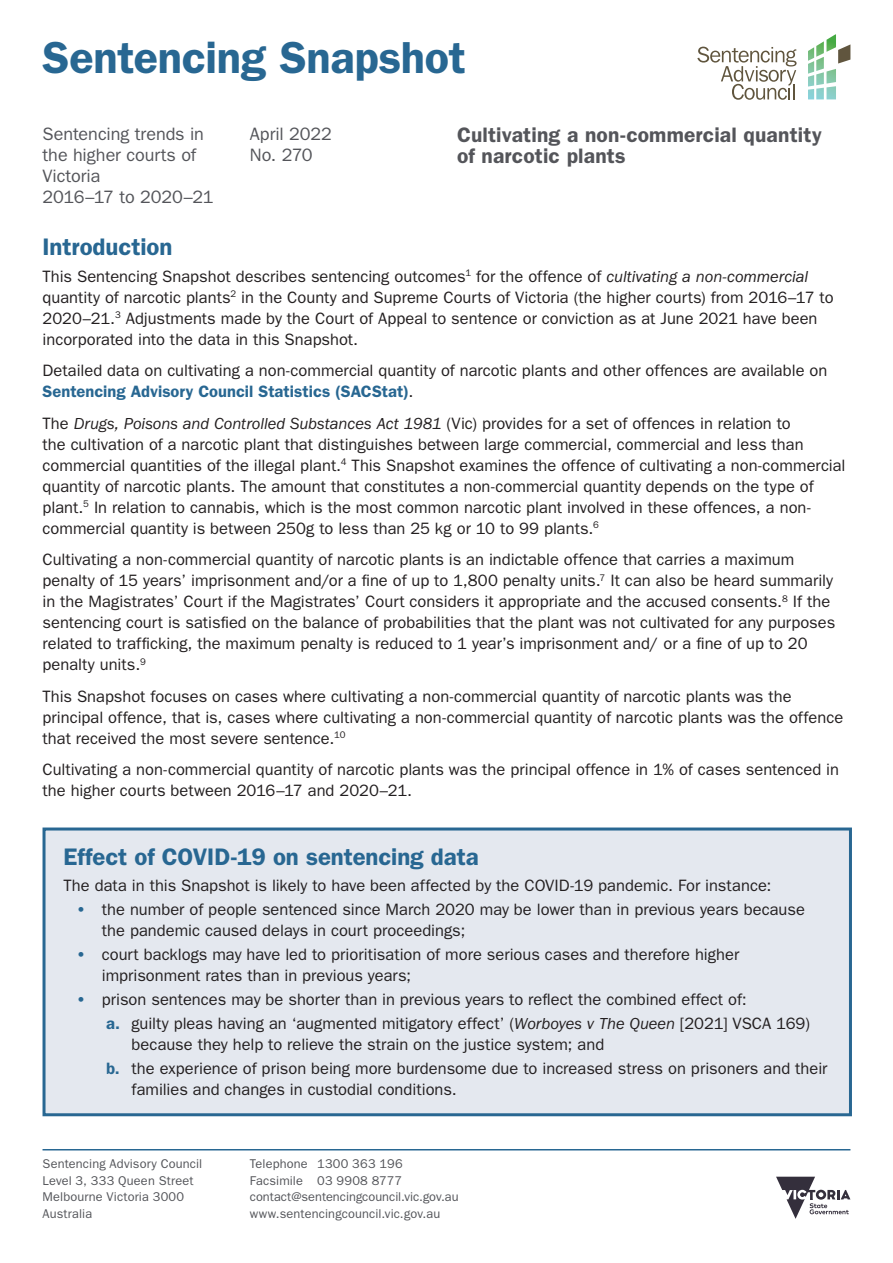
<style>
.page{position:relative;width:893px;height:1263px;background:#fff}
.page>*{position:absolute;margin:0;border:0;box-sizing:border-box;transform-origin:0 0}
.t1{font:600 45px "ITC Franklin Gothic Std";letter-spacing:-.005em;color:#286792}
.Heading_1{font:600 24px "ITC Franklin Gothic Std";color:#286792}
.t2{font:600 21px/21px "ITC Franklin Gothic Std";letter-spacing:.01em;color:#54555a}
.t3{font:18px/21px "ITC Franklin Gothic Std";letter-spacing:-.005em;color:#54555a}
.Body{font:16.5px/21px "ITC Franklin Gothic Std";color:#231f20}
.Body_Prebullet{font:16.5px "ITC Franklin Gothic Std";color:#231f20}
.t4{font:12.75px/16.5px "ITC Franklin Gothic Std";letter-spacing:.01em;color:#54555a}
.s1{font-style:italic}
.s2{font-weight:600;color:#286792}
</style>
<div class="page">
<hr style="left:43px;top:1149px;width:807px;height:1px;background:#286792">
<svg style="left:776px;top:1177px;width:74px;height:42px"></svg>
<svg style="left:808px;top:34px;width:42px;height:65px"></svg>
<svg style="left:697px;top:47px;width:100px;height:53px"></svg>
<div style="left:44px;top:829px;width:806px;height:286px;background:#e4e8ef"></div>
<div style="left:43px;top:827px;width:809px;height:289px;border:3px solid #286792"></div>
<h1 class="t1" style="left:43px;top:31px;width:425px">Sentencing Snapshot</h1>
<p class="t3" style="left:43px;top:123px;width:173px">Sentencing trends in the higher courts of<br>Victoria<br>2016–17 to 2020–21</p>
<p class="t3" style="left:250px;top:123px;width:84px">April 2022<br>No. 270</p>
<p class="t2" style="left:457px;top:124px;width:366px">Cultivating a non-commercial quantity of narcotic plants</p>
<p class="Heading_1" style="left:43px;top:233px;width:131px">Introduction</p>
<p class="Body" style="left:43px;top:266px;width:793px">This Sentencing Snapshot describes sentencing outcomes<sup>1</sup> for the offence of <span class="s1">cultivating a non-commercial </span>quantity of narcotic plants<sup>2</sup> in the County and Supreme Courts of Victoria (the higher courts) from 2016–17 to 2020–21.<sup>3</sup> Adjustments made by the Court of Appeal to sentence or conviction as at June 2021 have been incorporated into the data in this Snapshot.</p>
<p class="Body" style="left:43px;top:360px;width:786px">Detailed data on cultivating a non-commercial quantity of narcotic plants and other offences are available on<br><span class="s2">Sentencing Advisory Council Statistics (SACStat)</span>.</p>
<p class="Body" style="left:43px;top:413px;width:804px">The <span class="s1">Drugs, Poisons and Controlled Substances Act 1981</span> (Vic) provides for a set of offences in relation to<br>the cultivation of a narcotic plant that distinguishes between large commercial, commercial and less than commercial quantities of the illegal plant.<sup>4</sup> This Snapshot examines the offence of cultivating a non-commercial quantity of narcotic plants. The amount that constitutes a non-commercial quantity depends on the type of plant.<sup>5</sup> In relation to cannabis, which is the most common narcotic plant involved in these offences, a non&shy;commercial quantity is between 250g to less than 25 kg or 10 to 99 plants.<sup>6</sup></p>
<p class="Body" style="left:43px;top:549px;width:794px">Cultivating a non-commercial quantity of narcotic plants is an indictable offence that carries a maximum penalty of 15 years’ imprisonment and/or a fine of up to 1,800 penalty units.<sup>7</sup> It can also be heard summarily in the Magistrates’ Court if the Magistrates’ Court considers it appropriate and the accused consents.<sup>8</sup> If the sentencing court is satisfied on the balance of probabilities that the plant was not cultivated for any purposes related to trafficking, the maximum penalty is reduced to 1 year’s imprisonment and/ or a fine of up to 20 penalty units.<sup>9</sup></p>
<p class="Body" style="left:43px;top:686px;width:802px">This Snapshot focuses on cases where cultivating a non-commercial quantity of narcotic plants was the principal offence, that is, cases where cultivating a non-commercial quantity of narcotic plants was the offence that received the most severe sentence.<sup>10</sup></p>
<p class="Body" style="left:43px;top:759px;width:798px">Cultivating a non-commercial quantity of narcotic plants was the principal offence in 1% of cases sentenced in the higher courts between 2016–17 and 2020–21.</p>
<p class="Heading_1" style="left:64px;top:842px;width:417px">Effect of COVID-19 on sentencing data</p>
<p class="Body_Prebullet" style="left:64px;top:876px;width:709px">The data in this Snapshot is likely to have been affected by the COVID-19 pandemic. For instance:</p>
<p class="Body" style="left:102px;top:899px;width:705px;text-indent:-26px"><span class="s2">•</span> the number of people sentenced since March 2020 may be lower than in previous years because the pandemic caused delays in court proceedings;</p>
<p class="Body" style="left:102px;top:944px;width:639px;text-indent:-26px"><span class="s2">•</span> court backlogs may have led to prioritisation of more serious cases and therefore higher imprisonment rates than in previous years;</p>
<p class="Body" style="left:76px;top:989px;width:672px"><span class="s2">•</span> prison sentences may be shorter than in previous years to reflect the combined effect of:</p>
<p class="Body" style="left:132px;top:1013px;width:680px;text-indent:-26px"><span class="s2">a.</span> guilty pleas having an ‘augmented mitigatory effect’ (<span class="s1">Worboyes v The Queen</span> [2021] VSCA 169) because they help to relieve the strain on the justice system; and</p>
<p class="Body" style="left:132px;top:1058px;width:697px;text-indent:-26px"><span class="s2">b.</span> the experience of prison being more burdensome due to increased stress on prisoners and their families and changes in custodial conditions.</p>
<p class="t4" style="left:43px;top:1156px;width:161px">Sentencing Advisory Council<br>Level 3, 333 Queen Street<br>Melbourne Victoria 3000<br>Australia</p>
<p class="t4" style="left:250px;top:1156px;width:210px">Telephone 1300 363 196<br>Facsimile 03 9908 8777 contact@sentencingcouncil.vic.gov.au www.sentencingcouncil.vic.gov.au</p>
</div>
